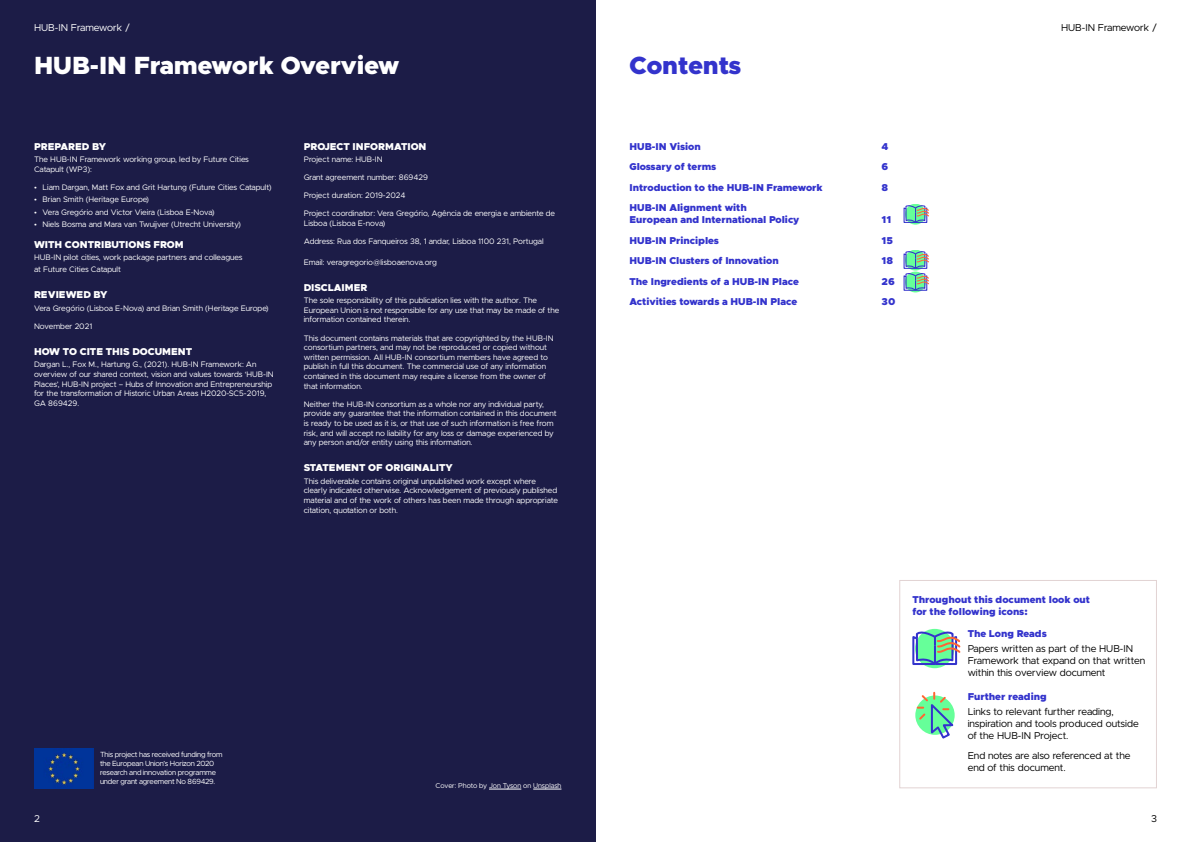
<style>
.page{position:relative;width:1191px;height:842px;background:#fff}
.page>*{position:absolute;margin:0;border:0;box-sizing:border-box;transform-origin:0 0}
.t1{font:900 25px "Metropolis";color:#fff}
.Page_title{font:900 25px "Metropolis";color:#33c}
.Paragraph_Bold{font:900 10px/12px "Metropolis";color:#33c}
.t2{font:10px/12px "Metropolis";color:#000}
.Page_Subtitle_2{font:900 10px "Metropolis";color:#fff}
.t3{font:10px "Metropolis";color:#fff}
.t4{font:8px/9.6px "Metropolis";color:#fff}
.t5{font:7.5px/9px "Metropolis";letter-spacing:-.025em;color:#fff}
.t6{font:7px "Metropolis";color:#fff}
</style>
<div class="page">
<div style="left:0;top:0;width:595px;height:842px;background:#1c1c47"></div>
<img style="left:34px;top:749px;width:59px;height:39px">
<hr style="left:489px;top:789px;width:32px;height:1px;background:#fff">
<svg style="left:533px;top:789px;width:28px;height:1px"></svg>
<div style="left:905px;top:204px;width:21px;height:20px;background:#6f9;border-radius:50%"></div>
<svg style="left:903px;top:204px;width:26px;height:19px"></svg>
<div style="left:905px;top:272px;width:21px;height:20px;background:#6f9;border-radius:50%"></div>
<svg style="left:903px;top:250px;width:26px;height:41px"></svg>
<div style="left:899px;top:580px;width:258px;height:208px;border:1px solid #e2d3d3"></div>
<div style="left:915px;top:629px;width:39px;height:39px;background:#6f9;border-radius:50%"></div>
<svg style="left:912px;top:629px;width:48px;height:37px"></svg>
<svg style="left:915px;top:695px;width:39px;height:40px"></svg>
<svg style="left:917px;top:693px;width:37px;height:45px"></svg>
<p class="t3" style="left:34px;top:21px;width:97px">HUB-IN Framework /</p>
<p class="t1" style="left:34px;top:49px;width:367px">HUB-IN Framework Overview</p>
<p class="Page_Subtitle_2" style="left:34px;top:140px;width:74px">PREPARED BY</p>
<p class="t4" style="left:34px;top:155px;width:216px">The HUB-IN Framework working group, led by Future Cities<br>Catapult (WP3):</p>
<p class="t4" style="left:34px;top:182px;width:239px">• Liam Dargan, Matt Fox and Grit Hartung (Future Cities Catapult)</p>
<p class="t4" style="left:34px;top:195px;width:116px">• Brian Smith (Heritage Europe)</p>
<p class="t4" style="left:34px;top:207px;width:182px">• Vera Gregório and Victor Vieira (Lisboa E-Nova)</p>
<p class="t4" style="left:34px;top:220px;width:209px">• Niels Bosma and Mara van Twuijver (Utrecht University)</p>
<p class="Page_Subtitle_2" style="left:34px;top:238px;width:151px">WITH CONTRIBUTIONS FROM</p>
<p class="t4" style="left:34px;top:251px;width:210px;line-height:12px">HUB-IN pilot cities, work package partners and colleagues at Future Cities Catapult</p>
<p class="Page_Subtitle_2" style="left:34px;top:288px;width:75px">REVIEWED BY</p>
<p class="t4" style="left:34px;top:303px;width:236px">Vera Gregório (Lisboa E-Nova) and Brian Smith (Heritage Europe)</p>
<p class="t4" style="left:34px;top:321px;width:60px">November 2021</p>
<p class="Page_Subtitle_2" style="left:34px;top:345px;width:160px">HOW TO CITE THIS DOCUMENT</p>
<p class="t4" style="left:34px;top:360px;width:241px">Dargan L., Fox M., Hartung G., (2021). HUB-IN Framework: An overview of our shared context, vision and values towards ‘HUB-IN Places’, HUB-IN project – Hubs of Innovation and Entrepreneurship for the transformation of Historic Urban Areas H2020-SC5-2019, GA 869429.</p>
<p class="Page_Subtitle_2" style="left:304px;top:140px;width:124px">PROJECT INFORMATION</p>
<p class="t4" style="left:304px;top:155px;width:80px">Project name: HUB-IN</p>
<p class="t4" style="left:304px;top:173px;width:126px">Grant agreement number: 869429</p>
<p class="t4" style="left:304px;top:191px;width:103px">Project duration: 2019-2024</p>
<p class="t4" style="left:304px;top:209px;width:253px">Project coordinator: Vera Gregório, Agência de energia e ambiente de<br>Lisboa (Lisboa E-nova)</p>
<p class="t4" style="left:304px;top:237px;width:241px">Address: Rua dos Fanqueiros 38, 1 andar, Lisboa 1100 231, Portugal</p>
<p class="t4" style="left:304px;top:257px;width:135px">Email: veragregorio@lisboaenova.org</p>
<p class="Page_Subtitle_2" style="left:304px;top:281px;width:65px">DISCLAIMER</p>
<p class="t4" style="left:304px;top:296px;width:257px">The sole responsibility of this publication lies with the author. The<br>European Union is not responsible for any use that may be made of the information contained therein.</p>
<p class="t4" style="left:304px;top:333px;width:251px">This document contains materials that are copyrighted by the HUB-IN consortium partners, and may not be reproduced or copied without written permission. All HUB-IN consortium members have agreed to publish in full this document. The commercial use of any information contained in this document may require a license from the owner of that information.</p>
<p class="t4" style="left:304px;top:399px;width:254px">Neither the HUB-IN consortium as a whole nor any individual party, provide any guarantee that the information contained in this document is ready to be used as it is, or that use of such information is free from risk, and will accept no liability for any loss or damage experienced by any person and/or entity using this information.</p>
<p class="Page_Subtitle_2" style="left:304px;top:461px;width:150px">STATEMENT OF ORIGINALITY</p>
<p class="t4" style="left:304px;top:476px;width:256px">This deliverable contains original unpublished work except where clearly indicated otherwise. Acknowledgement of previously published material and of the work of others has been made through appropriate citation, quotation or both.</p>
<p class="t5" style="left:100px;top:750px;width:124px">This project has received funding from the European Union’s Horizon 2020 research and innovation programme under grant agreement No 869429.</p>
<p class="t6" style="left:435px;top:781px;width:127px">Cover: Photo by Jon Tyson on Unsplash</p>
<p class="Page_title" style="left:629px;top:49px;width:113px">Contents</p>
<p class="Paragraph_Bold" style="left:629px;top:140px;width:73px">HUB-IN Vision</p>
<p class="Paragraph_Bold" style="left:881px;top:140px;width:8px">4</p>
<p class="Paragraph_Bold" style="left:629px;top:161px;width:88px">Glossary of terms</p>
<p class="Paragraph_Bold" style="left:881px;top:161px;width:8px">6</p>
<p class="Paragraph_Bold" style="left:629px;top:181px;width:195px">Introduction to the HUB-IN Framework</p>
<p class="Paragraph_Bold" style="left:881px;top:181px;width:8px">8</p>
<p class="Paragraph_Bold" style="left:629px;top:202px;width:171px">HUB-IN Alignment with<br>European and International Policy</p>
<p class="Paragraph_Bold" style="left:881px;top:214px;width:11px">11</p>
<p class="Paragraph_Bold" style="left:629px;top:234px;width:91px">HUB-IN Principles</p>
<p class="Paragraph_Bold" style="left:881px;top:234px;width:13px">15</p>
<p class="Paragraph_Bold" style="left:629px;top:255px;width:151px">HUB-IN Clusters of Innovation</p>
<p class="Paragraph_Bold" style="left:881px;top:255px;width:13px">18</p>
<p class="Paragraph_Bold" style="left:629px;top:275px;width:171px">The Ingredients of a HUB-IN Place</p>
<p class="Paragraph_Bold" style="left:881px;top:275px;width:15px">26</p>
<p class="Paragraph_Bold" style="left:629px;top:296px;width:169px">Activities towards a HUB-IN Place</p>
<p class="Paragraph_Bold" style="left:881px;top:296px;width:15px">30</p>
<p class="t2" style="left:1061px;top:22px;width:97px">HUB-IN Framework /</p>
<p class="Paragraph_Bold" style="left:912px;top:593px;width:179px">Throughout this document look out for the following icons:</p>
<p class="Paragraph_Bold" style="left:967px;top:627px;width:81px">The Long Reads</p>
<p class="t2" style="left:967px;top:642px;width:179px">Papers written as part of the HUB-IN<br>Framework that expand on that written within this overview document</p>
<p class="Paragraph_Bold" style="left:967px;top:690px;width:80px">Further reading</p>
<p class="t2" style="left:967px;top:705px;width:173px">Links to relevant further reading, inspiration and tools produced outside of the HUB-IN Project.</p>
<p class="t2" style="left:967px;top:750px;width:164px">End notes are also referenced at the end of this document.</p>
<p class="t3" style="left:34px;top:812px;width:7px">2</p>
<p class="t2" style="left:1151px;top:812px;width:7px">3</p>
</div>
